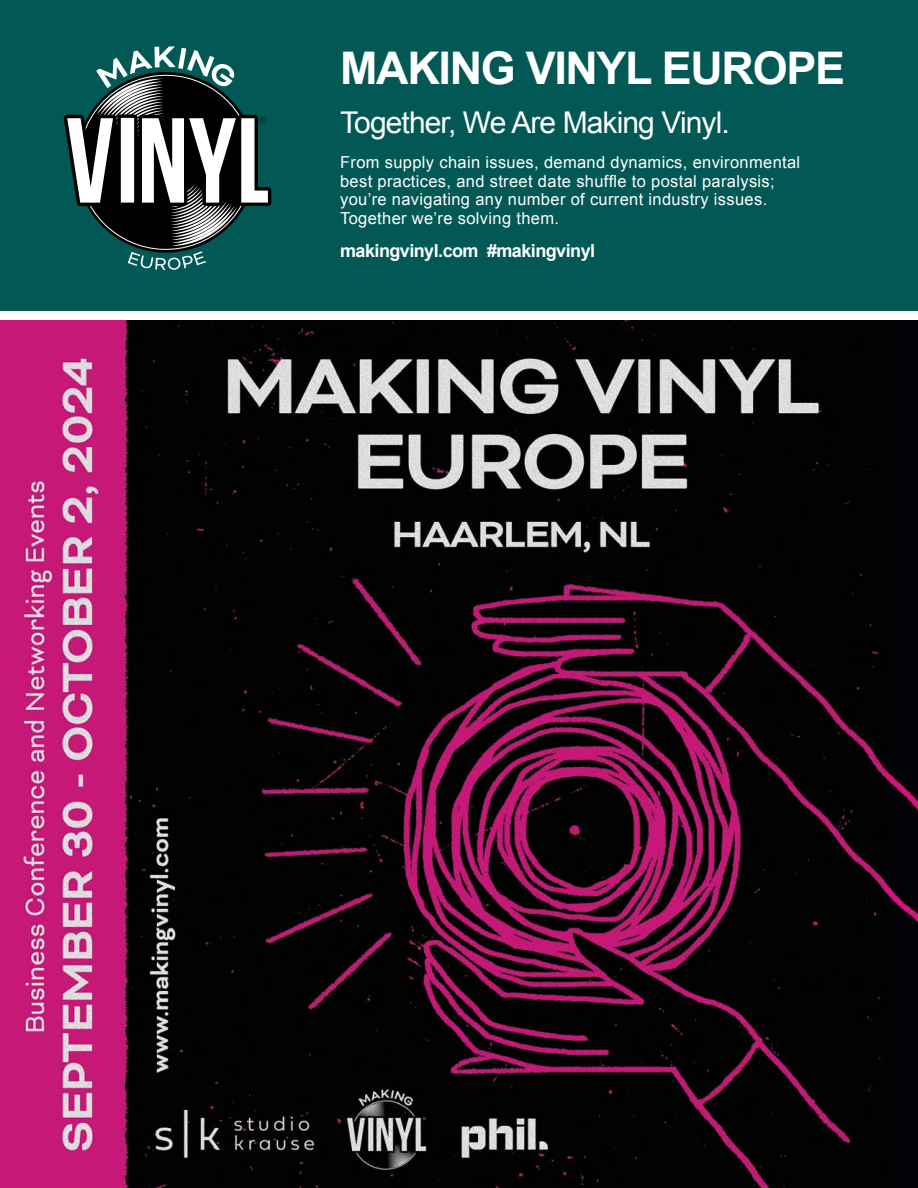
<style>
.page{position:relative;width:918px;height:1188px;background:#fff}
.page>*{position:absolute;margin:0;border:0;box-sizing:border-box;transform-origin:0 0}
.t1{font:700 45px "Arial";letter-spacing:-.03em;color:#fff}
.t2{font:30px "Arial";letter-spacing:-.03em;color:#fff}
.t3{font:700 18px "Arial";letter-spacing:-.03em;color:#fff}
.t4{font:16.5px/18.8px "Arial";letter-spacing:.02em;color:#fff}
</style>
<div class="page">
<div style="left:0;top:0;width:918px;height:310px;background:#025854"></div>
<img style="left:0;top:321px;width:918px;height:867px">
<svg style="left:64px;top:46px;width:207px;height:224px"></svg>
<h1 class="t1" style="left:340px;top:41px;width:506px">MAKING VINYL EUROPE</h1>
<h2 class="t2" style="left:340px;top:102px;width:391px">Together, We Are Making Vinyl.</h2>
<p class="t4" style="left:340px;top:153px;width:462px">From supply chain issues, demand dynamics, environmental best practices, and street date shuffle to postal paralysis; you’re navigating any number of current industry issues.<br>Together we’re solving them.</p>
<p class="t3" style="left:340px;top:240px;width:256px">makingvinyl.com #makingvinyl</p>
</div>
